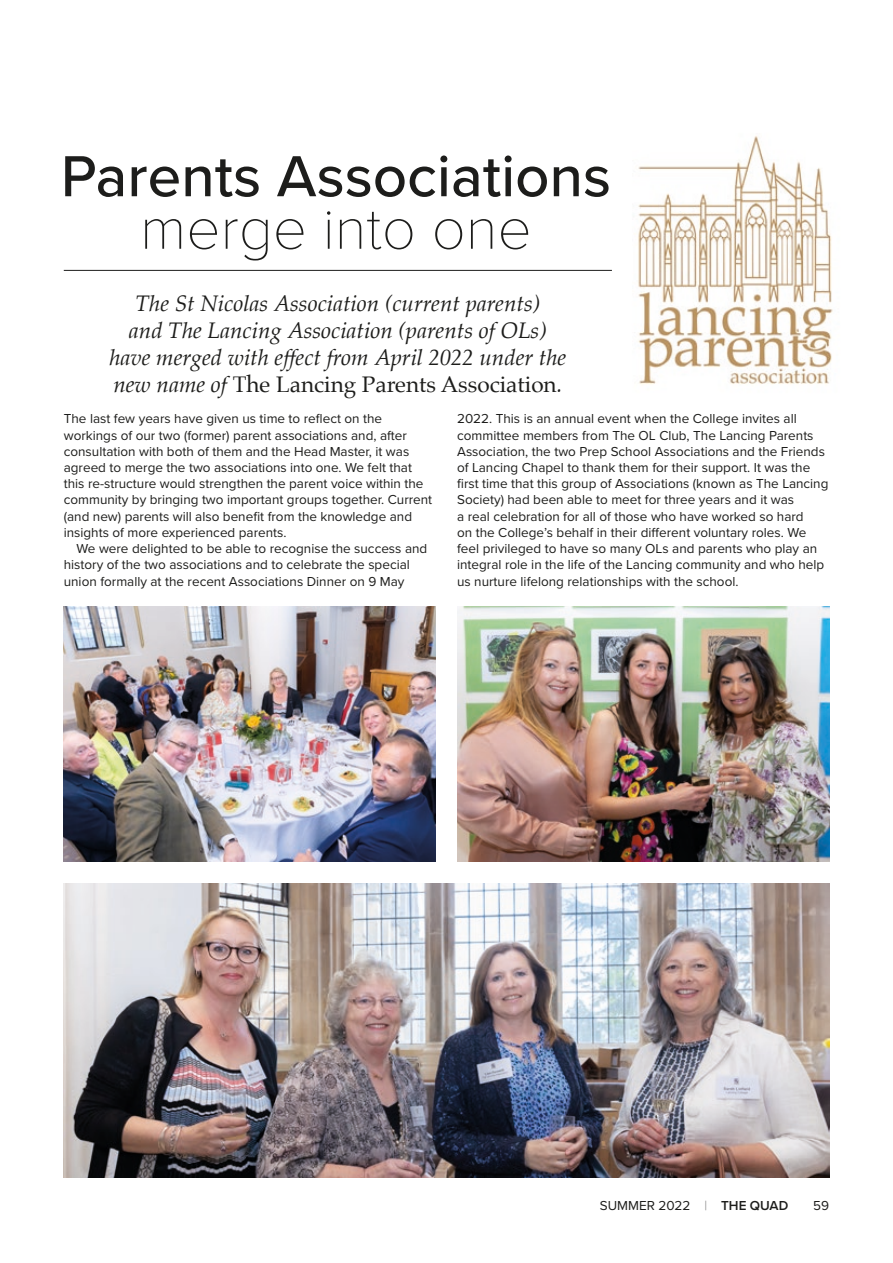
<style>
.page{position:relative;width:893px;height:1263px;background:#fff}
.page>*{position:absolute;margin:0;border:0;box-sizing:border-box;transform-origin:0 0}
.t1{font:500 60px "Proxima Nova";color:#1d1d1b}
.t2{font:100 60px "Proxima Nova T";color:#1d1d1b}
.t3{font:italic 22.5px/27px "Palatino";color:#1d1d1b;text-align:center}
.t4{font:13.5px/16.2px "Proxima Nova";color:#1d1d1b}
.s1{font-style:normal}
.s2{font-family:"Proxima Nova T";font-weight:100;color:#4b4b4a}
.s3{font-weight:600}
</style>
<div class="page">
<img style="left:64px;top:607px;width:372px;height:255px">
<img style="left:457px;top:607px;width:372px;height:255px">
<img style="left:512px;top:136px;width:321px;height:249px">
<img style="left:64px;top:883px;width:765px;height:295px">
<hr style="left:64px;top:270px;width:548px;height:1px;background:#1d1d1b">
<h1 class="t1" style="left:61px;top:131px;width:552px">Parents Associations</h1>
<h1 class="t2" style="left:140px;top:184px;width:393px">merge into one</h1>
<h2 class="t3" style="left:109px;top:289px;width:458px">The St Nicolas Association (current parents)<br>and The Lancing Association (parents of OLs) have merged with effect from April 2022 under the new name of <span class="s1">The Lancing Parents Association</span>.</h2>
<p class="t4" style="left:457px;top:410px;width:373px">2022. This is an annual event when the College invites all committee members from The OL Club, The Lancing Parents Association, the two Prep School Associations and the Friends of Lancing Chapel to thank them for their support. It was the first time that this group of Associations (known as The Lancing Society) had been able to meet for three years and it was<br>a real celebration for all of those who have worked so hard<br>on the College’s behalf in their different voluntary roles. We feel privileged to have so many OLs and parents who play an integral role in the life of the Lancing community and who help us nurture lifelong relationships with the school.</p>
<p class="t4" style="left:64px;top:410px;width:370px">The last few years have given us time to reflect on the workings of our two (former) parent associations and, after consultation with both of them and the Head Master, it was agreed to merge the two associations into one. We felt that this re-structure would strengthen the parent voice within the community by bringing two important groups together. Current (and new) parents will also benefit from the knowledge and insights of more experienced parents.</p>
<p class="t4" style="left:64px;top:540px;width:365px;text-indent:13px">We were delighted to be able to recognise the success and history of the two associations and to celebrate the special union formally at the recent Associations Dinner on 9 May</p>
<p class="t4" style="left:600px;top:1197px;width:190px">SUMMER 2022 <span class="s2">|</span> <span class="s3">THE QUAD</span></p>
<p class="t4" style="left:813px;top:1197px;width:17px">59</p>
</div>
